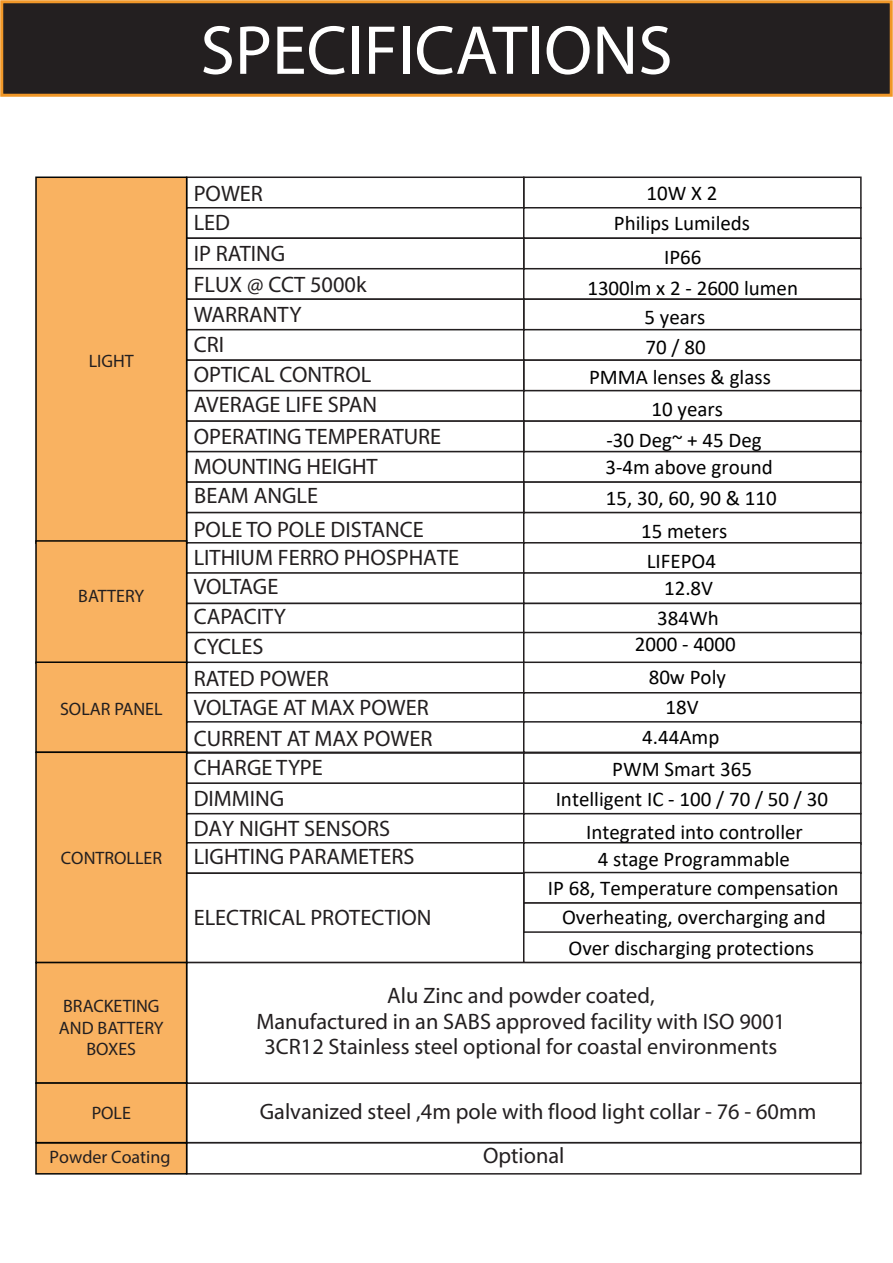
<style>
.page{position:relative;width:893px;height:1263px;background:#fff}
.page>*{position:absolute;margin:0;border:0;box-sizing:border-box;transform-origin:0 0}
.t1{font:69.9px "Myriad Pro";color:#fff}
.t2{font:22.35px/30.3px "Myriad Pro";color:#231f20}
.t3{font:21px/28.3px "Calibri";color:#000}
.t4{font:18px/21.6px "Myriad Pro";color:#231f20;text-align:center}
</style>
<div class="page">
<div style="left:2px;top:2px;width:889px;height:93px;background:#231f20"></div>
<div style="left:0;top:0;width:893px;height:97px;border:3px solid #f09728"></div>
<div style="left:523px;top:177px;width:339px;height:31px;background:#fff;border:2px solid #231f20"></div>
<div style="left:186px;top:177px;width:338px;height:31px;background:#fff;border:2px solid #231f20"></div>
<div style="left:186px;top:207px;width:338px;height:32px;background:#fff;border:2px solid #231f20"></div>
<div style="left:523px;top:207px;width:339px;height:32px;background:#fff;border:2px solid #231f20"></div>
<div style="left:523px;top:237px;width:339px;height:32px;background:#fff;border:2px solid #231f20"></div>
<div style="left:186px;top:237px;width:338px;height:32px;background:#fff;border:2px solid #231f20"></div>
<div style="left:186px;top:268px;width:338px;height:32px;background:#fff;border:2px solid #231f20"></div>
<div style="left:523px;top:268px;width:339px;height:32px;background:#fff;border:2px solid #231f20"></div>
<div style="left:523px;top:298px;width:339px;height:32px;background:#fff;border:2px solid #231f20"></div>
<div style="left:186px;top:298px;width:338px;height:32px;background:#fff;border:2px solid #231f20"></div>
<div style="left:186px;top:329px;width:338px;height:32px;background:#fff;border:2px solid #231f20"></div>
<div style="left:523px;top:329px;width:339px;height:32px;background:#fff;border:2px solid #231f20"></div>
<div style="left:523px;top:359px;width:339px;height:32px;background:#fff;border:2px solid #231f20"></div>
<div style="left:186px;top:359px;width:338px;height:32px;background:#fff;border:2px solid #231f20"></div>
<div style="left:186px;top:390px;width:338px;height:32px;background:#fff;border:2px solid #231f20"></div>
<div style="left:523px;top:390px;width:339px;height:32px;background:#fff;border:2px solid #231f20"></div>
<div style="left:523px;top:420px;width:339px;height:32px;background:#fff;border:2px solid #231f20"></div>
<div style="left:186px;top:420px;width:338px;height:32px;background:#fff;border:2px solid #231f20"></div>
<div style="left:186px;top:451px;width:338px;height:32px;background:#fff;border:2px solid #231f20"></div>
<div style="left:523px;top:451px;width:339px;height:32px;background:#fff;border:2px solid #231f20"></div>
<div style="left:523px;top:481px;width:339px;height:32px;background:#fff;border:2px solid #231f20"></div>
<div style="left:186px;top:481px;width:338px;height:32px;background:#fff;border:2px solid #231f20"></div>
<div style="left:186px;top:512px;width:338px;height:32px;background:#fff;border:2px solid #231f20"></div>
<div style="left:523px;top:512px;width:339px;height:32px;background:#fff;border:2px solid #231f20"></div>
<div style="left:186px;top:542px;width:338px;height:32px;background:#fff;border:2px solid #231f20"></div>
<div style="left:523px;top:542px;width:339px;height:32px;background:#fff;border:2px solid #231f20"></div>
<div style="left:186px;top:572px;width:338px;height:32px;background:#fff;border:2px solid #231f20"></div>
<div style="left:523px;top:572px;width:339px;height:32px;background:#fff;border:2px solid #231f20"></div>
<div style="left:186px;top:603px;width:338px;height:32px;background:#fff;border:2px solid #231f20"></div>
<div style="left:523px;top:603px;width:339px;height:32px;background:#fff;border:2px solid #231f20"></div>
<div style="left:186px;top:632px;width:338px;height:32px;background:#fff;border:2px solid #231f20"></div>
<div style="left:523px;top:632px;width:339px;height:32px;background:#fff;border:2px solid #231f20"></div>
<div style="left:186px;top:661px;width:338px;height:32px;background:#fff;border:2px solid #231f20"></div>
<div style="left:523px;top:661px;width:339px;height:32px;background:#fff;border:2px solid #231f20"></div>
<div style="left:186px;top:692px;width:338px;height:32px;background:#fff;border:2px solid #231f20"></div>
<div style="left:523px;top:692px;width:339px;height:32px;background:#fff;border:2px solid #231f20"></div>
<div style="left:186px;top:721px;width:338px;height:32px;background:#fff;border:2px solid #231f20"></div>
<div style="left:523px;top:721px;width:339px;height:32px;background:#fff;border:2px solid #231f20"></div>
<div style="left:186px;top:752px;width:338px;height:32px;background:#fff;border:2px solid #231f20"></div>
<div style="left:523px;top:752px;width:339px;height:32px;background:#fff;border:2px solid #231f20"></div>
<div style="left:186px;top:782px;width:338px;height:32px;background:#fff;border:2px solid #231f20"></div>
<div style="left:523px;top:782px;width:339px;height:32px;background:#fff;border:2px solid #231f20"></div>
<div style="left:186px;top:813px;width:338px;height:32px;background:#fff;border:2px solid #231f20"></div>
<div style="left:523px;top:813px;width:339px;height:32px;background:#fff;border:2px solid #231f20"></div>
<div style="left:186px;top:842px;width:338px;height:32px;background:#fff;border:2px solid #231f20"></div>
<div style="left:523px;top:842px;width:339px;height:32px;background:#fff;border:2px solid #231f20"></div>
<div style="left:523px;top:872px;width:339px;height:32px;background:#fff;border:2px solid #231f20"></div>
<div style="left:523px;top:902px;width:339px;height:32px;background:#fff;border:2px solid #231f20"></div>
<div style="left:186px;top:872px;width:338px;height:91px;background:#fff;border:2px solid #231f20"></div>
<div style="left:523px;top:931px;width:339px;height:32px;background:#fff;border:2px solid #231f20"></div>
<div style="left:186px;top:1142px;width:676px;height:32px;background:#fff;border:2px solid #231f20"></div>
<div style="left:186px;top:1082px;width:676px;height:61px;background:#fff;border:2px solid #231f20"></div>
<div style="left:186px;top:962px;width:676px;height:122px;background:#fff;border:2px solid #231f20"></div>
<div style="left:35px;top:177px;width:152px;height:367px;background:#f9b261;border:2px solid #040503"></div>
<div style="left:35px;top:540px;width:152px;height:124px;background:#f9b261;border:2px solid #040503"></div>
<div style="left:35px;top:661px;width:152px;height:92px;background:#f9b261;border:2px solid #040503"></div>
<div style="left:35px;top:751px;width:152px;height:212px;background:#f9b261;border:2px solid #040503"></div>
<div style="left:35px;top:962px;width:152px;height:122px;background:#f9b261;border:2px solid #040503"></div>
<div style="left:35px;top:1082px;width:152px;height:61px;background:#f9b261;border:2px solid #040503"></div>
<div style="left:35px;top:1142px;width:152px;height:32px;background:#f9b261;border:2px solid #040503"></div>
<h1 class="t1" style="left:200px;top:7px;width:474px">SPECIFICATIONS</h1>
<p class="t4" style="left:89px;top:350px;width:47px">LIGHT</p>
<p class="t4" style="left:78px;top:585px;width:68px">BATTERY</p>
<p class="t4" style="left:60px;top:698px;width:104px">SOLAR PANEL</p>
<p class="t4" style="left:61px;top:847px;width:103px">CONTROLLER</p>
<p class="t4" style="left:59px;top:995px;width:106px">BRACKETING<br>AND BATTERY<br>BOXES</p>
<p class="t4" style="left:92px;top:1102px;width:41px">POLE</p>
<p class="t4" style="left:50px;top:1146px;width:122px">Powder Coating</p>
<p class="t2" style="left:194px;top:178px;width:249px">POWER<br>LED<br>IP RATING<br>FLUX @ CCT 5000k<br>WARRANTY<br>CRI<br>OPTICAL CONTROL<br>AVERAGE LIFE SPAN<br>OPERATING TEMPERATURE<br>MOUNTING HEIGHT<br>BEAM ANGLE</p>
<p class="t2" style="left:194px;top:514px;width:267px;line-height:29.2px">POLE TO POLE DISTANCE<br>LITHIUM FERRO PHOSPHATE<br>VOLTAGE<br>CAPACITY<br>CYCLES</p>
<p class="t2" style="left:194px;top:664px;width:240px;line-height:29.7px">RATED POWER<br>VOLTAGE AT MAX POWER<br>CURRENT AT MAX POWER<br>CHARGE TYPE<br>DIMMING<br>DAY NIGHT SENSORS<br>LIGHTING PARAMETERS</p>
<p class="t2" style="left:194px;top:902px;width:239px">ELECTRICAL PROTECTION</p>
<p class="t3" style="left:614px;top:178px;width:138px;line-height:30px;text-align:center">10W X 2<br>Philips Lumileds</p>
<p class="t3" style="left:587px;top:241px;width:212px;line-height:31px;text-indent:77px">IP66<br>1300lm x 2 - 2600 lumen</p>
<p class="t3" style="left:644px;top:301px;width:63px;line-height:30.2px">5 years<br>70 / 80</p>
<p class="t3" style="left:589px;top:362px;width:183px">PMMA lenses &amp; glass</p>
<p class="t3" style="left:606px;top:393px;width:157px;line-height:31.3px;text-align:center">10 years<br>-30 Deg~ + 45 Deg</p>
<p class="t3" style="left:605px;top:453px;width:169px">3-4m above ground</p>
<p class="t3" style="left:606px;top:483px;width:172px">15, 30, 60, 90 &amp; 110</p>
<p class="t3" style="left:641px;top:515px;width:88px;line-height:30px">15 meters<br>LIFEPO4</p>
<p class="t3" style="left:664px;top:573px;width:51px">12.8V</p>
<p class="t3" style="left:657px;top:603px;width:63px">384Wh</p>
<p class="t3" style="left:635px;top:630px;width:103px">2000 - 4000</p>
<p class="t3" style="left:649px;top:662px;width:79px">80w Poly</p>
<p class="t3" style="left:665px;top:692px;width:35px">18V</p>
<p class="t3" style="left:642px;top:723px;width:79px">4.44Amp</p>
<p class="t3" style="left:556px;top:753px;width:274px;line-height:30.2px;text-indent:57px">PWM Smart 365<br>Intelligent IC - 100 / 70 / 50 / 30</p>
<p class="t3" style="left:548px;top:817px;width:292px;text-align:center">Integrated into controller<br>4 stage Programmable<br>IP 68, Temperature compensation<br>Overheating, overcharging and</p>
<p class="t3" style="left:568px;top:933px;width:247px">Over discharging protections</p>
<p class="t2" style="left:256px;top:983px;width:530px;line-height:25.3px;text-align:center">Alu Zinc and powder coated,<br>Manufactured in an SABS approved facility with ISO 9001<br>3CR12 Stainless steel optional for coastal environments</p>
<p class="t2" style="left:483px;top:1088px;width:335px;line-height:44.5px;text-indent:-223px">Galvanized steel ,4m pole with flood light collar - 76 - 60mm<br>Optional</p>
</div>
